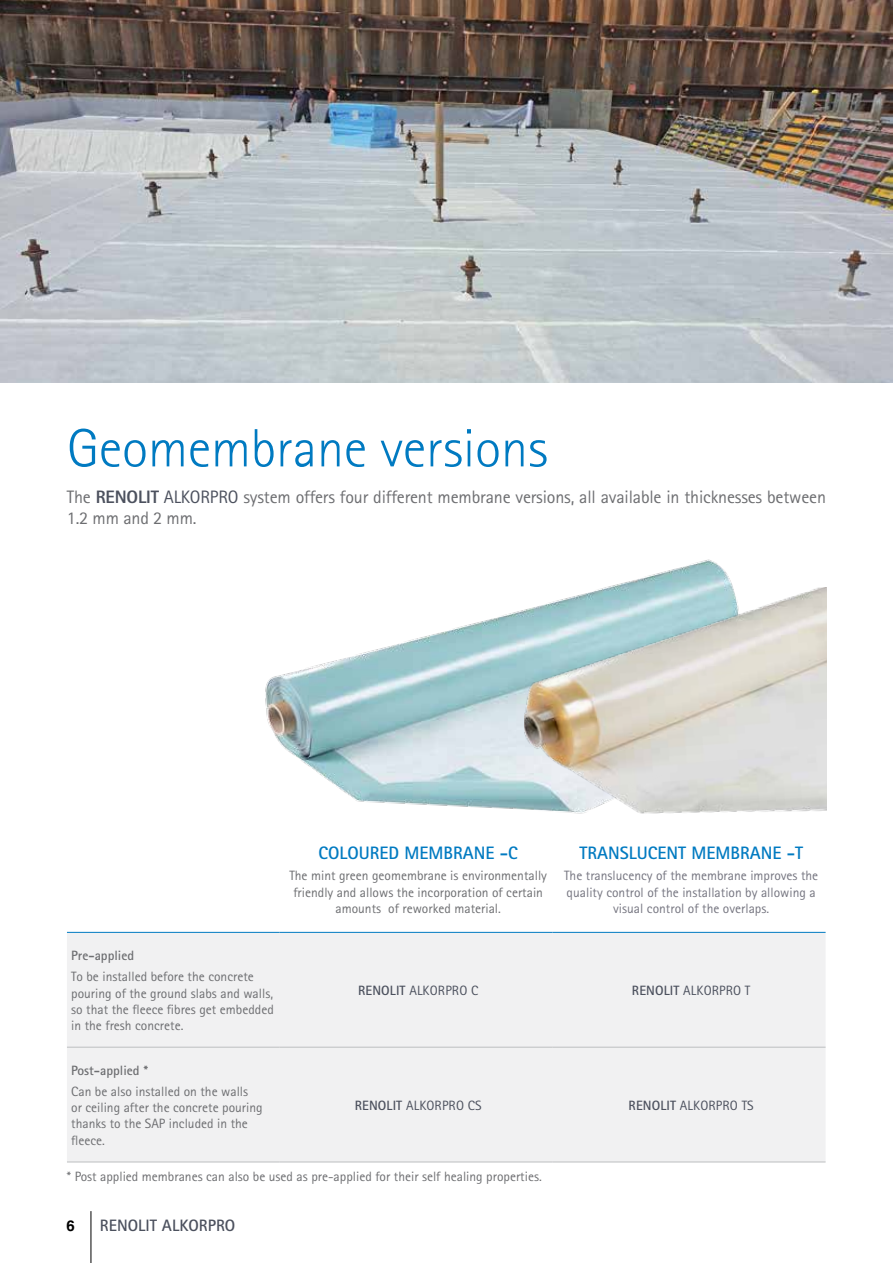
<style>
.page{position:relative;width:893px;height:1263px;background:#fff}
.page>*{position:absolute;margin:0;border:0;box-sizing:border-box;transform-origin:0 0}
.t1{font:300 54px "Rotis Sans Serif";color:#007ac1}
.t2{font:18px/21.6px "Rotis Sans Serif";letter-spacing:-.01em;color:#6d6e71}
.t3{font:700 18px "Rotis Sans Serif";color:#007ac1}
.t4{font:700 16.5px "Rotis Sans Serif";color:#4c515e}
.t5{font:700 15px "Helvetica";color:#000}
.t6{font:13.5px/16.2px "Rotis Sans Serif";color:#6d6e71}
.t7{font:13.5px/16.2px "Rotis Sans Serif";color:#757580;text-align:center}
.t8{font:13.5px "Rotis Sans Serif";letter-spacing:.01em;color:#4c515e}
.t9{font:700 13.5px "Rotis Sans Serif";color:#6d6e71}
.s1{font-weight:800;color:#4c515e}
.s2{color:#4c515e}
.s3{font-weight:700}
</style>
<div class="page">
<hr style="left:91px;top:1211px;width:1px;height:52px;background:#000">
<img style="left:265px;top:559px;width:468px;height:251px">
<img style="left:524px;top:587px;width:302px;height:227px">
<div style="left:67px;top:933px;width:759px;height:228px;background:#f1f1f2"></div>
<hr style="left:67px;top:1047px;width:213px;height:1px;background:#bcbec0">
<hr style="left:280px;top:1047px;width:273px;height:1px;background:#bcbec0">
<hr style="left:553px;top:1047px;width:273px;height:1px;background:#bcbec0">
<hr style="left:67px;top:932px;width:213px;height:1px;background:#007ac1">
<hr style="left:280px;top:932px;width:273px;height:1px;background:#007ac1">
<hr style="left:553px;top:932px;width:273px;height:1px;background:#007ac1">
<hr style="left:67px;top:1161px;width:213px;height:1px;background:#bcbec0">
<hr style="left:280px;top:1161px;width:273px;height:1px;background:#bcbec0">
<hr style="left:553px;top:1161px;width:273px;height:1px;background:#bcbec0">
<img style="left:0;top:0;width:893px;height:383px">
<h1 class="t1" style="left:67px;top:417px;width:482px">Geomembrane versions</h1>
<h2 class="t2" style="left:67px;top:486px;width:760px">The <span class="s1">RENOLIT</span> <span class="s2">ALKORPRO</span> system offers four different membrane versions, all available in thicknesses between<br>1.2 mm and 2 mm.</h2>
<p class="t9" style="left:71px;top:947px;width:64px">PRE-APPLIED</p>
<p class="t6" style="left:71px;top:969px;width:204px">To be installed before the concrete pouring of the ground slabs and walls, so that the fleece fibres get embedded in the fresh concrete.</p>
<p class="t9" style="left:71px;top:1062px;width:78px">POST-APPLIED *</p>
<p class="t6" style="left:71px;top:1083px;width:193px">Can be also installed on the walls<br>or ceiling after the concrete pouring thanks to the SAP included in the fleece.</p>
<h2 class="t3" style="left:319px;top:842px;width:62px">COLOURED</h2>
<h2 class="t3" style="left:405px;top:842px;width:60px">MEMBRANE</h2>
<h2 class="t3" style="left:500px;top:842px;width:19px">-C</h2>
<p class="t6" style="left:289px;top:868px;width:259px;text-align:center">The mint green geomembrane is environmentally friendly and allows the incorporation of certain amounts of reworked material.</p>
<h2 class="t3" style="left:579px;top:842px;width:19px">TRANSL</h2>
<h2 class="t3" style="left:637px;top:842px;width:22px">UCENT</h2>
<h2 class="t3" style="left:691px;top:842px;width:60px">MEMBRANE</h2>
<h2 class="t3" style="left:787px;top:842px;width:18px">-T</h2>
<p class="t7" style="left:564px;top:868px;width:256px">The translucency of the membrane improves the quality control of the installation by allowing a visual control of the overlaps.</p>
<p class="t8" style="left:358px;top:983px;width:122px"><span class="s3">RENOLIT</span> ALKORPRO C</p>
<p class="t8" style="left:632px;top:983px;width:120px"><span class="s3">RENOLIT</span> ALKORPRO T</p>
<p class="t8" style="left:355px;top:1097px;width:128px"><span class="s3">RENOLIT</span> ALKORPRO CS</p>
<p class="t8" style="left:629px;top:1097px;width:127px"><span class="s3">RENOLIT</span> ALKORPRO TS</p>
<p class="t6" style="left:67px;top:1168px;width:476px">* Post applied membranes can also be used as pre-applied for their self healing properties.</p>
<p class="t5" style="left:67px;top:1216px;width:10px">6</p>
<p class="t4" style="left:100px;top:1214px;width:137px">RENOLIT ALKORPRO</p>
</div>
